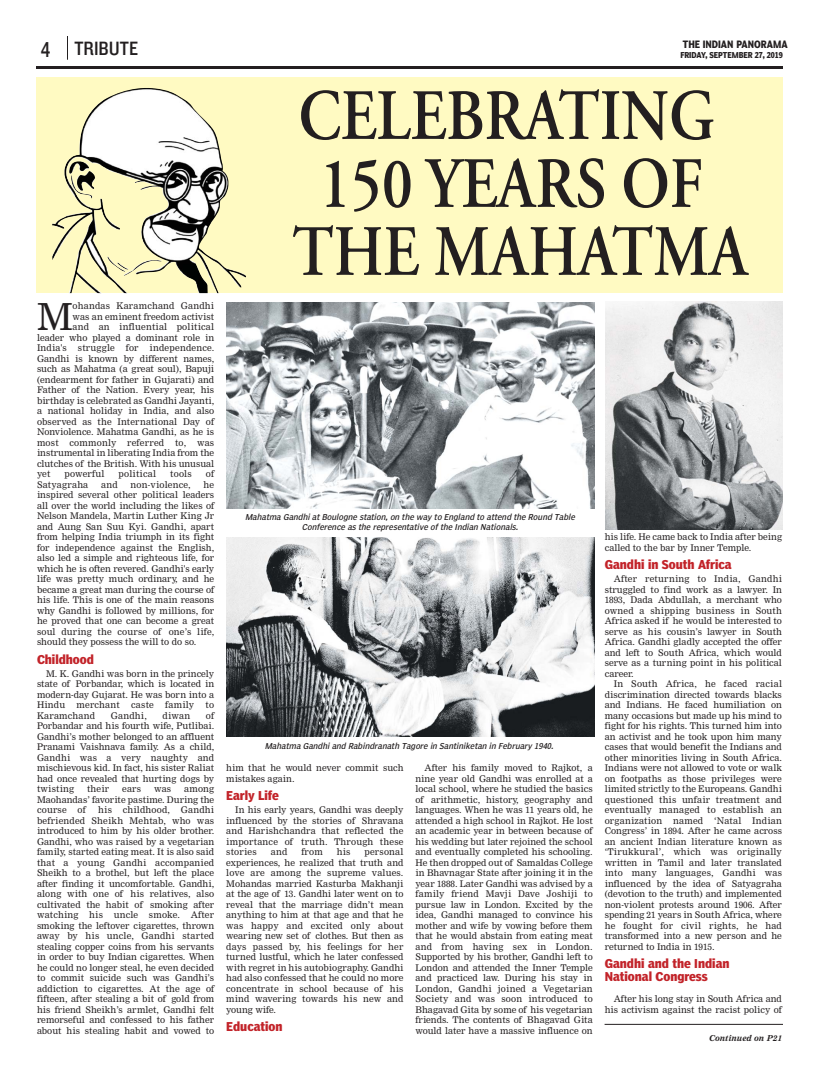
<style>
.page{position:relative;width:819px;height:1080px;background:#fff}
.page>*{position:absolute;margin:0;border:0;box-sizing:border-box;transform-origin:0 0}
.t1{font:600 72px/68px "Adobe Garamond";color:#231f20;text-align:center;scale:.85 1}
.t2{font:36.5px "Nimrod";color:#231f20}
.t3{font:20px "Knockout HTF30 Junior Welterwt";color:#231f20}
.t4{font:condensed 20px "Poynter Agate One";color:#231f20;scale:.9 1}
.t5{font:12px/13px "Poynter Agate One Bold Con";color:#c22329}
.t6{font:700 10px "Poynter Agate One";color:#231f20;scale:.85 1}
.t7{font:9px/10.5px "Nimrod";color:#231f20;text-align:justify}
.t8{font:9px "Nimrod";letter-spacing:.02em;color:#231f20}
.t9{font:italic condensed 8px/9.5px "Poynter Agate One";color:#231f20;text-align:center}
.t10{font:700 8px "Poynter Agate One";color:#231f20;scale:.88 1}
.t11{font:italic 700 8px "Nimrod";color:#231f20}
</style>
<div class="page">
<hr style="left:36px;top:66px;width:747px;height:3px;background:#231f20">
<svg style="left:67px;top:36px;width:1px;height:24px"></svg>
<div style="left:36px;top:78px;width:747px;height:215px;background:#fffac2"></div>
<img style="left:52px;top:88px;width:194px;height:205px">
<img style="left:226px;top:302px;width:368px;height:206px">
<img style="left:227px;top:537px;width:368px;height:199px">
<img style="left:605px;top:302px;width:178px;height:228px">
<hr style="left:605px;top:1024px;width:178px;height:1px;background:#231f20">
<h3 class="t4" style="left:41px;top:38px;width:12px">4</h3>
<p class="t6" style="left:683px;top:40px;width:125px">THE INDIAN PANORAMA</p>
<h3 class="t3" style="left:75px;top:42px;width:65px">TRIBUTE</h3>
<p class="t10" style="left:680px;top:52px;width:118px">FRIDAY, SEPTEMBER 27, 2019</p>
<h2 class="t2" style="left:37px;top:303px;width:37px">M</h2>
<p class="t8" style="left:73px;top:302px;width:143px">ohandas Karamchand Gandhi</p>
<p class="t7" style="left:73px;top:312px;width:143px">was an eminent freedom activist</p>
<p class="t8" style="left:73px;top:323px;width:143px">and an influential political</p>
<p class="t7" style="left:37px;top:333px;width:179px">leader who played a dominant role in</p>
<p class="t8" style="left:37px;top:344px;width:179px">India's struggle for independence.</p>
<p class="t7" style="left:37px;top:354px;width:179px">Gandhi is known by different names,</p>
<p class="t7" style="left:37px;top:364px;width:179px">such as Mahatma (a great soul), Bapuji</p>
<p class="t7" style="left:37px;top:375px;width:179px">(endearment for father in Gujarati) and</p>
<p class="t7" style="left:37px;top:385px;width:179px">Father of the Nation. Every year, his</p>
<p class="t7" style="left:37px;top:396px;width:179px">birthday is celebrated as Gandhi Jayanti,</p>
<p class="t7" style="left:37px;top:406px;width:179px">a national holiday in India, and also</p>
<p class="t7" style="left:37px;top:417px;width:179px">observed as the International Day of</p>
<p class="t7" style="left:37px;top:427px;width:179px">Nonviolence. Mahatma Gandhi, as he is</p>
<p class="t8" style="left:37px;top:439px;width:179px">most commonly referred to, was</p>
<p class="t7" style="left:37px;top:448px;width:179px">instrumental in liberating India from the</p>
<p class="t7" style="left:37px;top:459px;width:179px">clutches of the British. With his unusual</p>
<p class="t7" style="left:37px;top:469px;width:15px">yet</p>
<p class="t8" style="left:65px;top:470px;width:41px">powerful</p>
<p class="t8" style="left:119px;top:470px;width:39px">political</p>
<p class="t7" style="left:170px;top:469px;width:23px">tools</p>
<p class="t7" style="left:206px;top:469px;width:10px">of</p>
<p class="t8" style="left:37px;top:481px;width:53px">Satyagraha</p>
<p class="t7" style="left:101px;top:480px;width:18px">and</p>
<p class="t8" style="left:131px;top:481px;width:62px">non-violence,</p>
<p class="t7" style="left:37px;top:480px;width:179px;text-indent:167px">he inspired several other political leaders all over the world including the likes of Nelson Mandela, Martin Luther King Jr and Aung San Suu Kyi. Gandhi, apart from helping India triumph in its fight for independence against the English, also led a simple and righteous life, for which he is often revered. Gandhi's early life was pretty much ordinary, and he became a great man during the course of his life. This is one of the main reasons why Gandhi is followed by millions, for he proved that one can become a great soul during the course of one’s life, should they possess the will to do so.</p>
<h3 class="t5" style="left:37px;top:653px;width:59px">Childhood</h3>
<p class="t7" style="left:37px;top:669px;width:179px;text-indent:9px">M. K. Gandhi was born in the princely state of Porbandar, which is located in modern-day Gujarat. He was born into a Hindu</p>
<p class="t8" style="left:77px;top:701px;width:45px">merchant</p>
<p class="t7" style="left:131px;top:700px;width:24px">caste</p>
<p class="t7" style="left:165px;top:700px;width:31px">family</p>
<p class="t7" style="left:206px;top:700px;width:10px">to</p>
<p class="t8" style="left:37px;top:712px;width:60px">Karamchand</p>
<p class="t7" style="left:111px;top:711px;width:38px">Gandhi,</p>
<p class="t7" style="left:163px;top:711px;width:29px">diwan</p>
<p class="t7" style="left:37px;top:711px;width:179px;text-indent:169px">of Porbandar and his fourth wife, Putlibai.<br>Gandhi’s mother belonged to an affluent Pranami Vaishnava family. As a child, Gandhi was a very naughty and mischievous kid. In fact, his sister Raliat had once revealed that hurting dogs by twisting</p>
<p class="t7" style="left:87px;top:784px;width:24px">their</p>
<p class="t7" style="left:122px;top:784px;width:21px">ears</p>
<p class="t7" style="left:154px;top:784px;width:19px">was</p>
<p class="t7" style="left:37px;top:784px;width:179px;text-indent:147px">among Maohandas’ favorite pastime. During the course of</p>
<p class="t7" style="left:37px;top:805px;width:179px;text-indent:61px">his childhood, Gandhi befriended Sheikh Mehtab, who was introduced to him by his older brother.<br>Gandhi, who was raised by a vegetarian family, started eating meat. It is also said that a young Gandhi accompanied Sheikh to a brothel, but left the place after finding it uncomfortable. Gandhi, along with one of his relatives, also cultivated the habit of smoking after watching his uncle smoke. After smoking the leftover cigarettes, thrown away by his uncle, Gandhi started stealing copper coins from his servants in order to buy Indian cigarettes. When he could no longer steal, he even decided to commit suicide such was Gandhi’s addiction to cigarettes. At the age of fifteen, after stealing a bit of gold from his friend Sheikh’s armlet, Gandhi felt remorseful and confessed to his father about his stealing habit and vowed to</p>
<h1 class="t1" style="left:292px;top:89px;width:538px">CELEBRATING<br>150 YEARS OF<br>THE MAHATMA</h1>
<p class="t9" style="left:245px;top:513px;width:333px">Mahatma Gandhi at Boulogne station, on the way to England to attend the Round Table<br>Conference as the representative of the Indian Nationals.</p>
<p class="t9" style="left:265px;top:742px;width:292px">Mahatma Gandhi and Rabindranath Tagore in Santiniketan in February 1940.</p>
<p class="t7" style="left:226px;top:763px;width:179px">him that he would never commit such mistakes again.</p>
<h3 class="t5" style="left:226px;top:790px;width:54px">Early Life</h3>
<p class="t7" style="left:226px;top:805px;width:179px;text-indent:9px">In his early years, Gandhi was deeply influenced by the stories of Shravana and Harishchandra that reflected the importance of truth. Through these stories</p>
<p class="t7" style="left:226px;top:847px;width:179px;text-indent:138px">personal experiences, he realized that truth and love are among the supreme values.<br>Mohandas married Kasturba Makhanji at the age of 13. Gandhi later went on to reveal that the marriage didn’t mean anything to him at that age and that he was happy and excited only about wearing new set of clothes. But then as days passed by, his feelings for her turned lustful, which he later confessed with regret in his autobiography. Gandhi had also confessed that he could no more concentrate in school because of his mind wavering towards his new and young wife.</p>
<h3 class="t5" style="left:226px;top:1021px;width:58px">Education</h3>
<p class="t7" style="left:271px;top:847px;width:18px">and</p>
<p class="t7" style="left:301px;top:847px;width:23px">from</p>
<p class="t7" style="left:337px;top:847px;width:15px">his</p>
<p class="t7" style="left:416px;top:763px;width:179px;text-indent:9px">After his family moved to Rajkot, a nine year old Gandhi was enrolled at a local school, where he studied the basics of arithmetic, history, geography and languages. When he was 11 years old, he attended a high school in Rajkot. He lost an academic year in between because of his wedding but later rejoined the school and eventually completed his schooling.<br>He then dropped out of Samaldas College in Bhavnagar State after joining it in the year 1888. Later Gandhi was advised by a family friend Mavji Dave Joshiji to pursue law in London. Excited by the idea, Gandhi managed to convince his mother and wife by vowing before them that he would abstain from eating meat and from having sex in London.<br>Supported by his brother, Gandhi left to London and attended the Inner Temple and practiced law. During his stay in London, Gandhi joined a Vegetarian Society and was soon introduced to Bhagavad Gita by some of his vegetarian friends. The contents of Bhagavad Gita would later have a massive influence on</p>
<p class="t7" style="left:605px;top:532px;width:179px">his life. He came back to India after being called to the bar by Inner Temple.</p>
<h3 class="t5" style="left:605px;top:559px;width:128px">Gandhi in South Africa</h3>
<p class="t7" style="left:605px;top:574px;width:179px;text-indent:9px">After returning to India, Gandhi struggled to find work as a lawyer. In 1893, Dada Abdullah, a merchant who owned a shipping business in South Africa asked if he would be interested to serve as his cousin’s lawyer in South Africa. Gandhi gladly accepted the offer and left to South Africa, which would serve as a turning point in his political career.</p>
<p class="t7" style="left:605px;top:679px;width:179px;text-indent:9px">In South Africa, he faced racial discrimination directed towards blacks and Indians. He faced humiliation on many occasions but made up his mind to fight for his rights. This turned him into an activist and he took upon him many cases that would benefit the Indians and other minorities living in South Africa.<br>Indians were not allowed to vote or walk on footpaths as those privileges were limited strictly to the Europeans. Gandhi questioned this unfair treatment and eventually managed to establish an organization named ‘Natal Indian Congress’ in 1894. After he came across an ancient Indian literature known as ‘Tirukkural’, which was originally written in Tamil and later translated into many languages, Gandhi was influenced by the idea of Satyagraha (devotion to the truth) and implemented non-violent protests around 1906. After spending 21 years in South Africa, where he fought for civil rights, he had transformed into a new person and he returned to India in 1915.</p>
<h3 class="t5" style="left:605px;top:958px;width:126px">Gandhi and the Indian<br>National Congress</h3>
<p class="t7" style="left:605px;top:994px;width:179px;text-align:right">After his long stay in South Africa and his activism against the racist policy of</p>
<p class="t11" style="left:709px;top:1035px;width:74px">Continued on P21</p>
</div>
